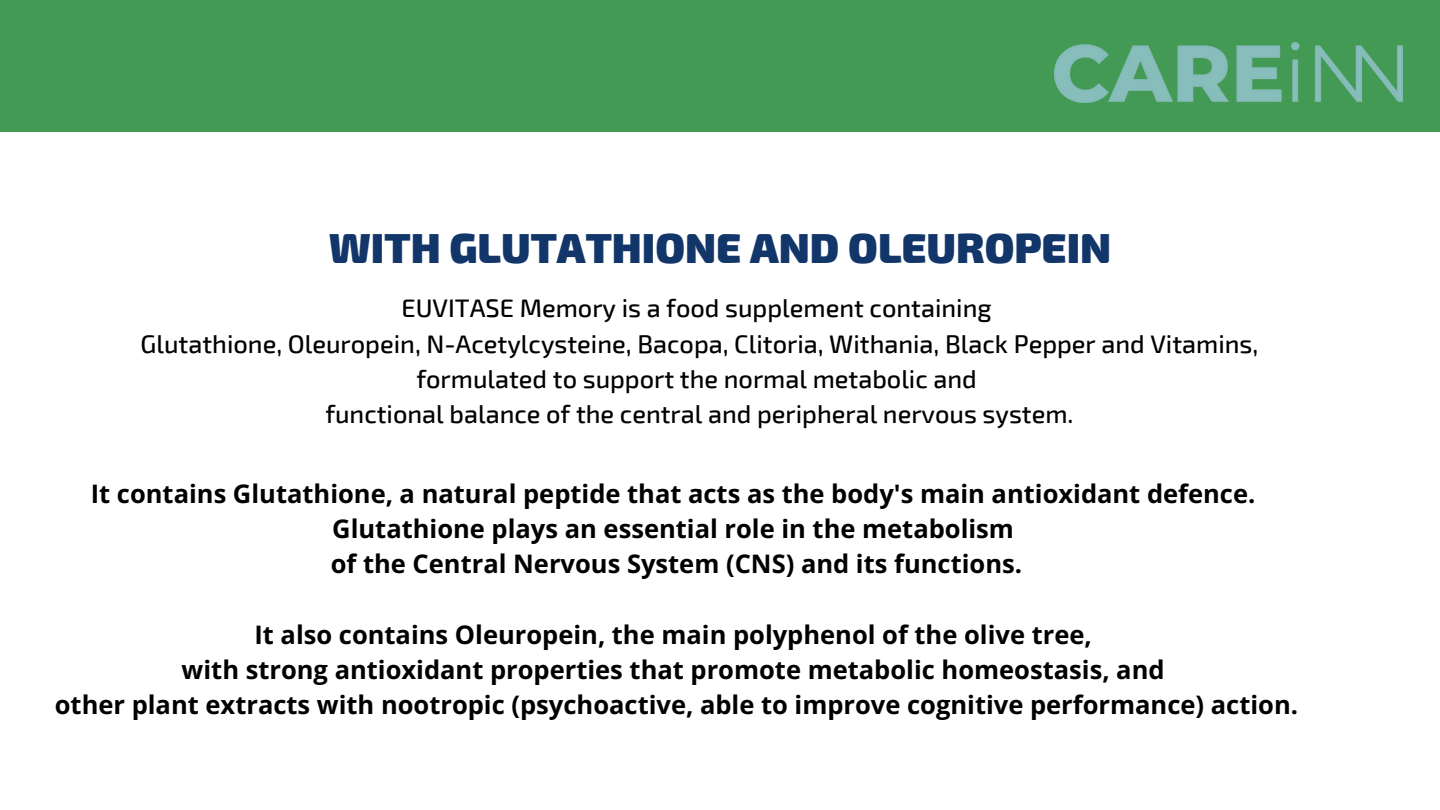
<style>
.page{position:relative;width:1440px;height:810px;background:#fff}
.page>*{position:absolute;margin:0;border:0;box-sizing:border-box;transform-origin:0 0}
.t1{font:900 42.1px "Exo 2";color:#123669}
.t2{font:700 25.5px "Open Sans";color:#000}
.t3{font:500 25.4px "Exo 2";color:#000}
.t4{font:700 25.4px "Open Sans";color:#000}
</style>
<div class="page">
<div style="left:0;top:0;width:1440px;height:132px;background:#439a55"></div>
<img style="left:1055px;top:42px;width:347px;height:60px">
<p class="t1" style="left:329px;top:220px;width:784px">WITH GLUTATHIONE AND OLEUROPEIN</p>
<p class="t3" style="left:402px;top:292px;width:592px">EUVITASE Memory is a food supplement containing</p>
<p class="t3" style="left:141px;top:327px;width:1119px">Glutathione, Oleuropein, N-Acetylcysteine, Bacopa, Clitoria, Withania, Black Pepper and Vitamins,</p>
<p class="t3" style="left:416px;top:362px;width:562px">formulated to support the normal metabolic and</p>
<p class="t3" style="left:325px;top:398px;width:750px">functional balance of the central and peripheral nervous system.</p>
<p class="t2" style="left:91px;top:475px;width:1166px">It contains Glutathione, a natural peptide that acts as the body's main antioxidant defence.</p>
<p class="t2" style="left:332px;top:511px;width:683px">Glutathione plays an essential role in the metabolism</p>
<p class="t2" style="left:331px;top:546px;width:693px">of the Central Nervous System (CNS) and its functions.</p>
<p class="t4" style="left:696px;top:466px;width:9px">.</p>
<p class="t2" style="left:254px;top:616px;width:839px">It also contains Oleuropein, the main polyphenol of the olive tree,</p>
<p class="t2" style="left:182px;top:652px;width:984px">with strong antioxidant properties that promote metabolic homeostasis, and</p>
<p class="t2" style="left:55px;top:687px;width:1245px">other plant extracts with nootropic (psychoactive, able to improve cognitive performance) action.</p>
</div>
